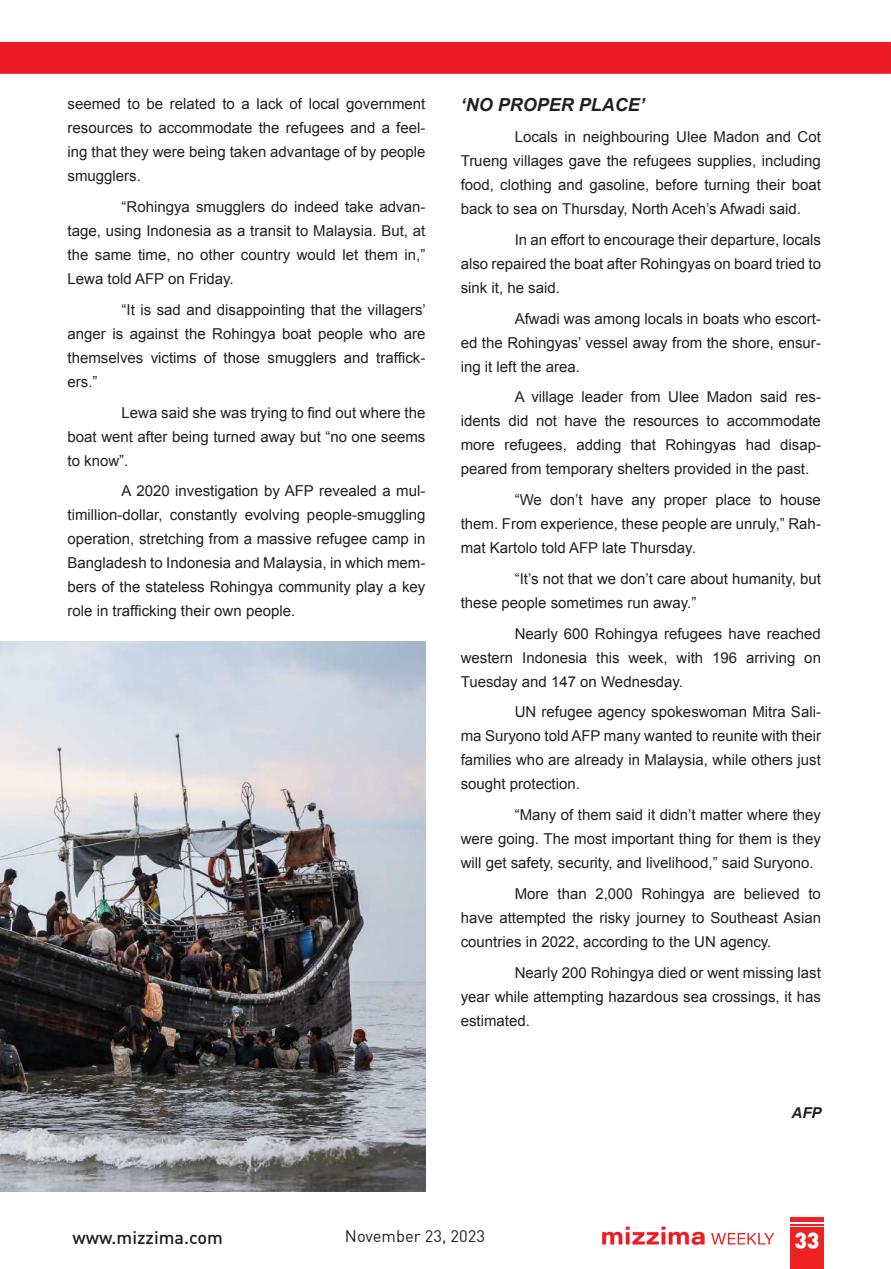
<style>
.page{position:relative;width:891px;height:1269px;background:#fff}
.page>*{position:absolute;margin:0;border:0;box-sizing:border-box;transform-origin:0 0}
.t1{font:22.5px "DIN Black Alternate";color:#fff}
.t2{font:500 18px "DIN";color:#231f20}
.t3{font:italic 700 18px "Arial";color:#231f20}
.t4{font:16.5px "DIN";color:#231f20}
.t5{font:15px/24px "Arial";color:#231f20;text-align:justify}
.t6{font:italic 700 15px "Arial";color:#231f20}
</style>
<div class="page">
<img style="left:602px;top:1226px;width:173px;height:19px">
<hr style="left:791px;top:1217px;width:33px;height:4px;background:#ee2123">
<hr style="left:791px;top:1224px;width:33px;height:2px;background:#ee2123">
<div style="left:791px;top:1228px;width:33px;height:41px;background:#ee2123"></div>
<div style="left:0;top:42px;width:891px;height:32px;background:#ed1b24"></div>
<img style="left:0;top:642px;width:425px;height:550px">
<p class="t5" style="left:68px;top:92px;width:359px">seemed to be related to a lack of local government resources to accommodate the refugees and a feel&shy;ing that they were being taken advantage of by people smugglers.</p>
<p class="t5" style="left:68px;top:195px;width:359px;text-indent:54px">“Rohingya smugglers do indeed take advan&shy;tage, using Indonesia as a transit to Malaysia. But, at the same time, no other country would let them in,” Lewa told AFP on Friday.</p>
<p class="t5" style="left:68px;top:298px;width:360px;text-indent:54px">“It is sad and disappointing that the villagers’ anger is against the Rohingya boat people who are themselves victims of those smugglers and traffick&shy;ers.”</p>
<p class="t5" style="left:68px;top:400px;width:359px;text-indent:54px">Lewa said she was trying to find out where the boat went after being turned away but “no one seems to know”.</p>
<p class="t5" style="left:68px;top:479px;width:359px;text-indent:54px">A 2020 investigation by AFP revealed a mul&shy;timillion-dollar, constantly evolving people-smuggling operation, stretching from a massive refugee camp in Bangladesh to Indonesia and Malaysia, in which mem&shy;bers of the stateless Rohingya community play a key role in trafficking their own people.</p>
<p class="t3" style="left:461px;top:93px;width:186px">‘NO PROPER PLACE’</p>
<p class="t5" style="left:461px;top:125px;width:362px;text-indent:54px">Locals in neighbouring Ulee Madon and Cot Trueng villages gave the refugees supplies, including food, clothing and gasoline, before turning their boat back to sea on Thursday, North Aceh’s Afwadi said.</p>
<p class="t5" style="left:461px;top:228px;width:362px;text-indent:54px">In an effort to encourage their departure, locals also repaired the boat after Rohingyas on board tried to sink it, he said.</p>
<p class="t5" style="left:461px;top:307px;width:362px;text-indent:54px">Afwadi was among locals in boats who escort&shy;ed the Rohingyas’ vessel away from the shore, ensur&shy;ing it left the area.</p>
<p class="t5" style="left:461px;top:385px;width:362px;text-indent:54px">A village leader from Ulee Madon said res&shy;idents did not have the resources to accommodate more refugees, adding that Rohingyas had disap&shy;peared from temporary shelters provided in the past.</p>
<p class="t5" style="left:461px;top:488px;width:362px;text-indent:54px">“We don’t have any proper place to house them. From experience, these people are unruly,” Rah&shy;mat Kartolo told AFP late Thursday.</p>
<p class="t5" style="left:461px;top:567px;width:362px;text-indent:54px">“It’s not that we don’t care about humanity, but these people sometimes run away.”</p>
<p class="t5" style="left:461px;top:622px;width:362px;text-indent:54px">Nearly 600 Rohingya refugees have reached western Indonesia this week, with 196 arriving on Tuesday and 147 on Wednesday.</p>
<p class="t5" style="left:461px;top:700px;width:362px;text-indent:54px">UN refugee agency spokeswoman Mitra Sali&shy;ma Suryono told AFP many wanted to reunite with their families who are already in Malaysia, while others just sought protection.</p>
<p class="t5" style="left:461px;top:803px;width:362px;text-indent:54px">“Many of them said it didn’t matter where they were going. The most important thing for them is they will get safety, security, and livelihood,” said Suryono.</p>
<p class="t5" style="left:461px;top:882px;width:362px;text-indent:54px">More than 2,000 Rohingya are believed to have attempted the risky journey to Southeast Asian countries in 2022, according to the UN agency.</p>
<p class="t5" style="left:461px;top:961px;width:362px;text-indent:54px">Nearly 200 Rohingya died or went missing last year while attempting hazardous sea crossings, it has estimated.</p>
<p class="t6" style="left:792px;top:1103px;width:32px">AFP</p>
<p class="t2" style="left:72px;top:1226px;width:152px">www.mizzima.com</p>
<p class="t4" style="left:345px;top:1226px;width:142px">November 23, 2023</p>
<h1 class="t1" style="left:795px;top:1223px;width:26px">33</h1>
</div>
